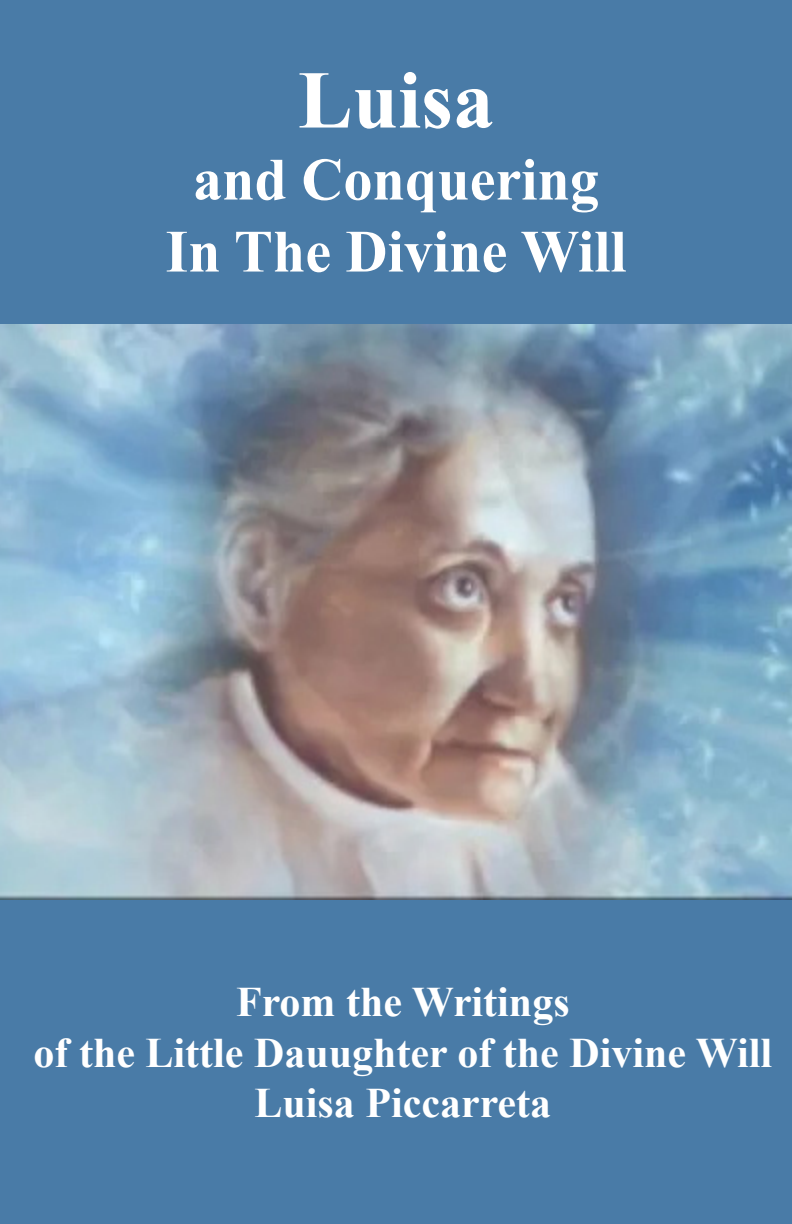
<style>
.page{position:relative;width:792px;height:1224px;background:#497ba7}
.page>*{position:absolute;margin:0;border:0;box-sizing:border-box;transform-origin:0 0}
.t1{font:700 82px "Times New Roman";color:#fff}
.t2{font:700 60px/72px "Times New Roman";color:#fff;text-align:center}
.t3{font:700 42px/50.4px "Times New Roman";color:#fff;text-align:center}
</style>
<div class="page">
<img style="left:0;top:324px;width:792px;height:576px">
<h1 class="t1" style="left:298px;top:41px;width:197px">Luisa</h1>
<h2 class="t2" style="left:166px;top:142px;width:462px">and Conquering<br>In The Divine Will</h2>
<p class="t3" style="left:34px;top:976px;width:740px">From the Writings<br>of the Little Dauughter of the Divine Will<br>Luisa Piccarreta</p>
</div>
